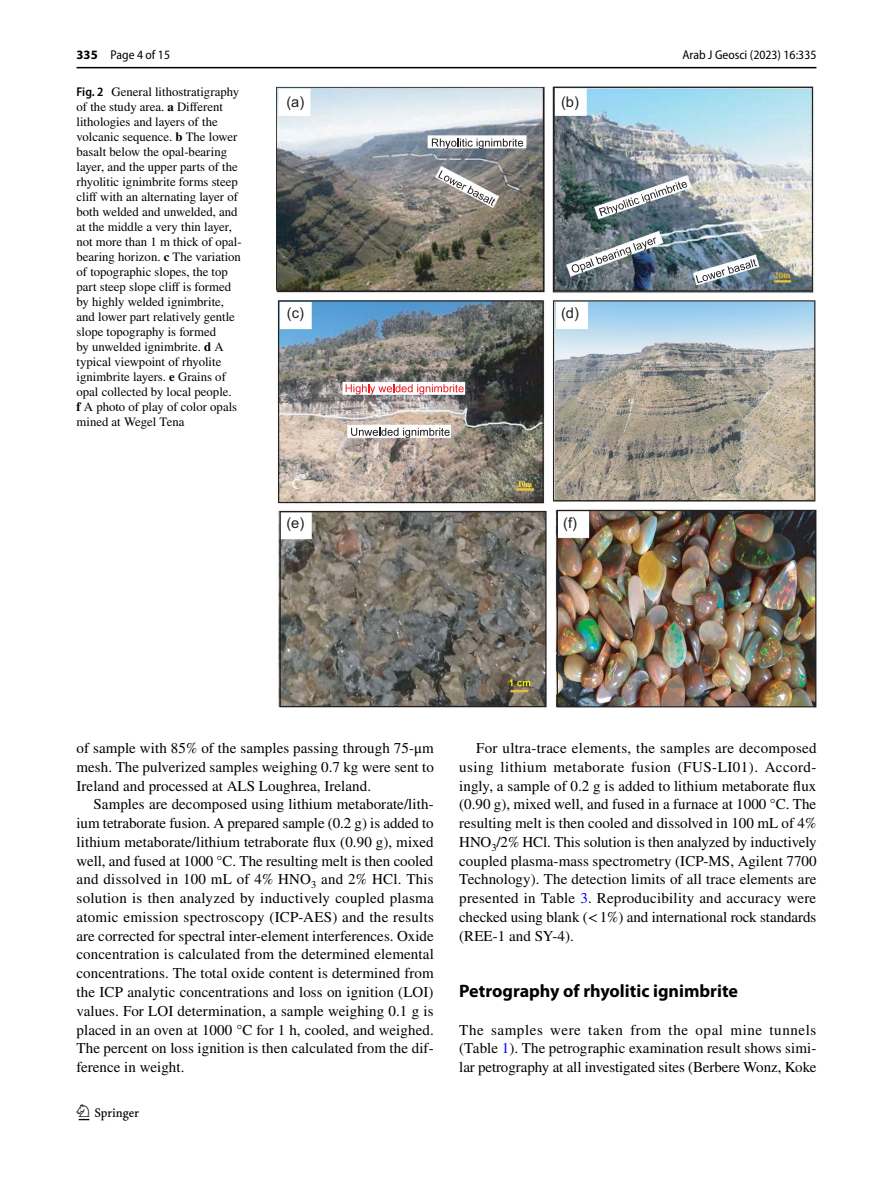
<style>
.page{position:relative;width:893px;height:1187px;background:#fff}
.page>*{position:absolute;margin:0;border:0;box-sizing:border-box;transform-origin:0 0}
.t1{font:22.5px "Springnew Regular 2";color:#000}
.t2{font:700 18px "Myriad Pro";color:#000}
.t3{font:15px/18.8px "STIX";color:#000;text-align:justify}
.t4{font:14.7px "Arial 2";color:#231f20}
.t5{font:12.75px/15px "STIX";color:#000}
.t6{font:semi-condensed 12.75px "Myriad Pro";color:#000}
.s1{font-weight:700;font-stretch:normal}
.s2{font-family:"Myriad Pro";font-weight:600;font-stretch:semi-condensed}
.s3{font-weight:700}
.s4{color:#00f}
</style>
<div class="page">
<hr style="left:77px;top:67px;width:739px;height:1px;background:#000">
<img style="left:276px;top:87px;width:540px;height:619px">
<img style="left:553px;top:87px;width:260px;height:205px">
<svg style="left:553px;top:300px;width:262px;height:201px;background:#a9aba7"></svg>
<img style="left:278px;top:300px;width:266px;height:203px">
<svg style="left:279px;top:511px;width:267px;height:196px;background:#76726a"></svg>
<img style="left:557px;top:510px;width:259px;height:197px">
<svg style="left:432px;top:139px;width:91px;height:10px"></svg>
<svg style="left:438px;top:170px;width:57px;height:36px"></svg>
<svg style="left:599px;top:182px;width:88px;height:34px"></svg>
<svg style="left:696px;top:259px;width:61px;height:24px"></svg>
<svg style="left:571px;top:237px;width:85px;height:35px"></svg>
<svg style="left:346px;top:384px;width:118px;height:10px"></svg>
<svg style="left:351px;top:427px;width:99px;height:11px"></svg>
<p class="t6" style="left:77px;top:48px;width:95px"><span class="s1">335</span> Page 4 of 15</p>
<p class="t5" style="left:77px;top:85px;width:167px"><span class="s2">Fig. 2</span> General lithostratigraphy of the study area. <span class="s3">a</span> Different lithologies and layers of the volcanic sequence. <span class="s3">b</span> The lower basalt below the opal-bearing layer, and the upper parts of the rhyolitic ignimbrite forms steep cliff with an alternating layer of both welded and unwelded, and at the middle a very thin layer, not more than 1 m thick of opal&shy;bearing horizon. <span class="s3">c</span> The variation of topographic slopes, the top part steep slope cliff is formed by highly welded ignimbrite, and lower part relatively gentle slope topography is formed<br>by unwelded ignimbrite. <span class="s3">d</span> A typical viewpoint of rhyolite ignimbrite layers. <span class="s3">e</span> Grains of opal collected by local people.<br><span class="s3">f</span> A photo of play of color opals mined at Wegel Tena</p>
<p class="t4" style="left:286px;top:93px;width:19px">(a)</p>
<p class="t4" style="left:561px;top:93px;width:19px">(b)</p>
<p class="t4" style="left:287px;top:304px;width:19px">(c)</p>
<p class="t4" style="left:561px;top:304px;width:19px">(d)</p>
<p class="t4" style="left:286px;top:514px;width:19px">(e)</p>
<p class="t4" style="left:563px;top:514px;width:15px">(f)</p>
<p class="t6" style="left:682px;top:48px;width:135px">Arab J Geosci (2023) 16:335</p>
<p class="t3" style="left:77px;top:739px;width:359px">of sample with 85% of the samples passing through 75-μm mesh. The pulverized samples weighing 0.7 kg were sent to Ireland and processed at ALS Loughrea, Ireland.</p>
<p class="t3" style="left:77px;top:796px;width:359px;text-indent:17px">Samples are decomposed using lithium metaborate/lith&shy;ium tetraborate fusion. A prepared sample (0.2 g) is added to lithium metaborate/lithium tetraborate flux (0.90 g), mixed well, and fused at 1000 °C. The resulting melt is then cooled and dissolved in 100 mL of 4% HNO<sub>3</sub> and 2% HCl. This solution is then analyzed by inductively coupled plasma atomic emission spectroscopy (ICP-AES) and the results are corrected for spectral inter-element interferences. Oxide concentration is calculated from the determined elemental concentrations. The total oxide content is determined from the ICP analytic concentrations and loss on ignition (LOI) values. For LOI determination, a sample weighing 0.1 g is placed in an oven at 1000 °C for 1 h, cooled, and weighed.<br>The percent on loss ignition is then calculated from the dif&shy;ference in weight.</p>
<h1 class="t1" style="left:79px;top:1104px;width:62px">1 3</h1>
<p class="t3" style="left:459px;top:739px;width:359px;text-indent:17px">For ultra-trace elements, the samples are decomposed using lithium metaborate fusion (FUS-LI01). Accord&shy;ingly, a sample of 0.2 g is added to lithium metaborate flux (0.90 g), mixed well, and fused in a furnace at 1000 °C. The resulting melt is then cooled and dissolved in 100 mL of 4% HNO<sub>3</sub>/2% HCl. This solution is then analyzed by inductively coupled plasma-mass spectrometry (ICP-MS, Agilent 7700<br>Technology). The detection limits of all trace elements are presented in Table <span class="s4">3</span>. Reproducibility and accuracy were checked using blank (&lt;1%) and international rock standards (REE-1 and SY-4).</p>
<p class="t2" style="left:459px;top:979px;width:280px">Petrography of rhyolitic ignimbrite</p>
<p class="t3" style="left:459px;top:1021px;width:359px">The samples were taken from the opal mine tunnels (Table <span class="s4">1</span>). The petrographic examination result shows simi&shy;lar petrography at all investigated sites (Berbere Wonz, Koke</p>
</div>
